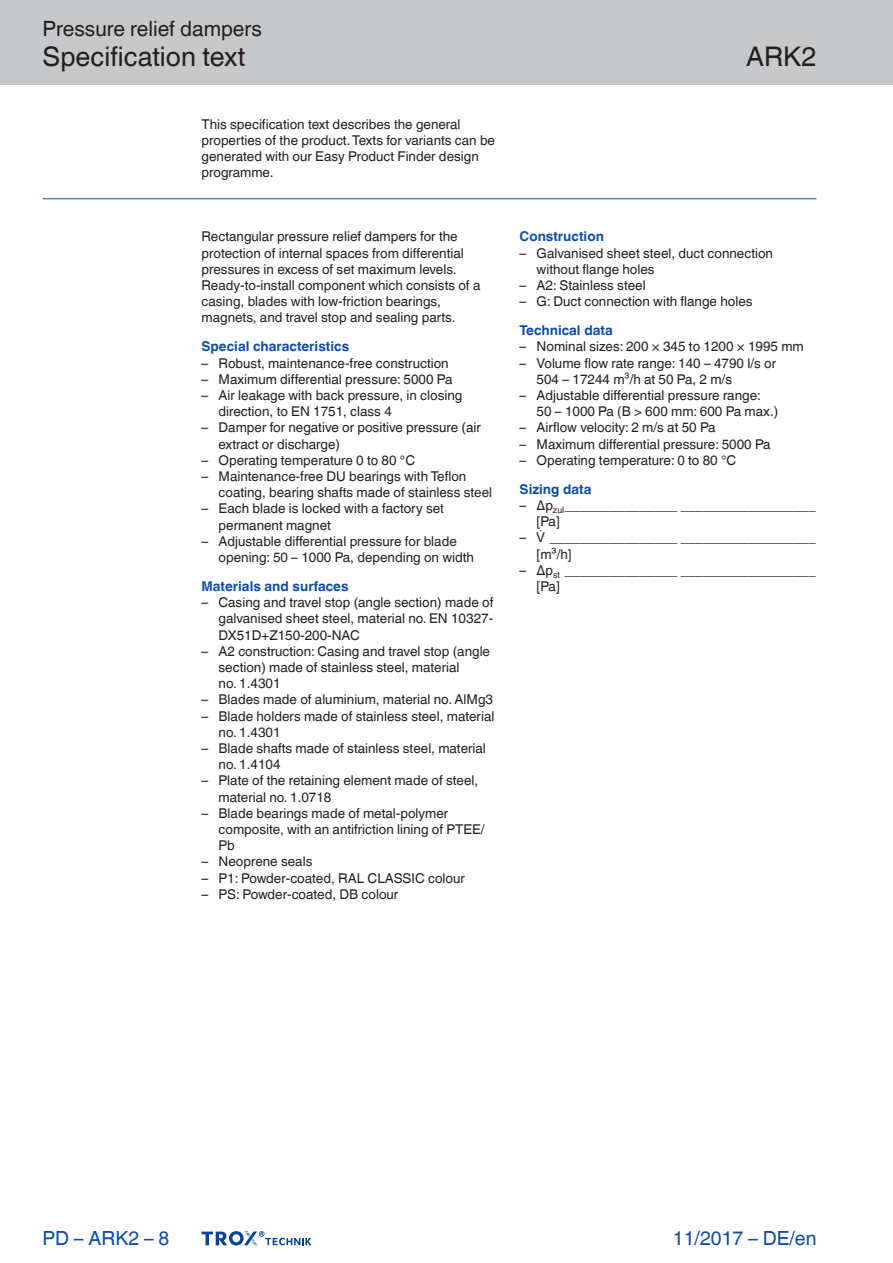
<style>
.page{position:relative;width:893px;height:1263px;background:#fff}
.page>*{position:absolute;margin:0;border:0;box-sizing:border-box;transform-origin:0 0}
.t1{font:27px "TROX Helvetica";color:#231f20}
.t2{font:21px "TROX Helvetica";color:#231f20}
.t3{font:19.5px "TROX Helvetica";color:#0d4da1}
.t4{font:13.5px/16.2px "TROX Helvetica";color:#231f20}
.t5{font:700 13.5px "TROX Helvetica";color:#0d4da1}
</style>
<div class="page">
<div style="left:0;top:0;width:893px;height:85px;background:#c7c8ca"></div>
<hr style="left:43px;top:198px;width:773px;height:1px;background:#0d4da1">
<svg style="left:202px;top:1231px;width:110px;height:15px"></svg>
<h2 class="t2" style="left:43px;top:17px;width:221px">Pressure relief dampers</h2>
<h1 class="t1" style="left:43px;top:41px;width:204px">Specification text</h1>
<p class="t4" style="left:202px;top:116px;width:295px">This specification text describes the general properties of the product. Texts for variants can be generated with our Easy Product Finder design programme.</p>
<p class="t4" style="left:202px;top:229px;width:280px">Rectangular pressure relief dampers for the protection of internal spaces from differential pressures in excess of set maximum levels.<br>Ready-to-install component which consists of a casing, blades with low-friction bearings, magnets, and travel stop and sealing parts.</p>
<p class="t5" style="left:202px;top:339px;width:149px">Special characteristics</p>
<p class="t4" style="left:202px;top:355px;width:249px">– Robust, maintenance-free construction</p>
<p class="t4" style="left:202px;top:371px;width:253px">– Maximum differential pressure: 5000 Pa</p>
<p class="t4" style="left:219px;top:387px;width:245px;text-indent:-17px">– Air leakage with back pressure, in closing direction, to EN 1751, class 4</p>
<p class="t4" style="left:219px;top:420px;width:264px;text-indent:-17px">– Damper for negative or positive pressure (air extract or discharge)</p>
<p class="t4" style="left:202px;top:452px;width:215px">– Operating temperature 0 to 80 °C</p>
<p class="t4" style="left:219px;top:468px;width:275px;text-indent:-17px">– Maintenance-free DU bearings with Teflon coating, bearing shafts made of stainless steel</p>
<p class="t4" style="left:219px;top:501px;width:227px;text-indent:-17px">– Each blade is locked with a factory set permanent magnet</p>
<p class="t4" style="left:219px;top:533px;width:257px;text-indent:-17px">– Adjustable differential pressure for blade opening: 50 – 1000 Pa, depending on width</p>
<p class="t5" style="left:202px;top:578px;width:148px">Materials and surfaces</p>
<p class="t4" style="left:219px;top:594px;width:276px;text-align:justify;text-indent:-17px">– Casing and travel stop (angle section) made of galvanised sheet steel, material no. EN 10327- DX51D+Z150-200-NAC</p>
<p class="t4" style="left:219px;top:643px;width:273px;text-indent:-17px">– A2 construction: Casing and travel stop (angle section) made of stainless steel, material<br>no. 1.4301</p>
<p class="t4" style="left:202px;top:692px;width:293px">– Blades made of aluminium, material no. AlMg3</p>
<p class="t4" style="left:219px;top:708px;width:277px;text-indent:-17px">– Blade holders made of stainless steel, material no. 1.4301</p>
<p class="t4" style="left:219px;top:740px;width:269px;text-indent:-17px">– Blade shafts made of stainless steel, material no. 1.4104</p>
<p class="t4" style="left:219px;top:773px;width:261px;text-indent:-17px">– Plate of the retaining element made of steel, material no. 1.0718</p>
<p class="t4" style="left:219px;top:805px;width:268px;text-indent:-17px">– Blade bearings made of metal-polymer composite, with an antifriction lining of PTEE/<br>Pb</p>
<p class="t4" style="left:202px;top:854px;width:112px">– Neoprene seals</p>
<p class="t4" style="left:202px;top:870px;width:265px">– P1: Powder-coated, RAL CLASSIC colour</p>
<p class="t4" style="left:202px;top:886px;width:198px">– PS: Powder-coated, DB colour</p>
<h1 class="t1" style="left:746px;top:41px;width:72px">ARK2</h1>
<p class="t5" style="left:520px;top:229px;width:86px">Construction</p>
<p class="t4" style="left:537px;top:245px;width:238px;text-indent:-17px">– Galvanised sheet steel, duct connection without flange holes</p>
<p class="t4" style="left:520px;top:277px;width:128px">– A2: Stainless steel</p>
<p class="t4" style="left:520px;top:293px;width:234px">– G: Duct connection with flange holes</p>
<p class="t5" style="left:520px;top:323px;width:95px">Technical data</p>
<p class="t4" style="left:520px;top:339px;width:286px">– Nominal sizes: 200 × 345 to 1200 × 1995 mm</p>
<p class="t4" style="left:537px;top:355px;width:241px;text-indent:-17px">– Volume flow rate range: 140 – 4790 l/s or<br>504 – 17244 m³/h at 50 Pa, 2 m/s</p>
<p class="t4" style="left:537px;top:387px;width:243px;text-indent:-17px">– Adjustable differential pressure range:<br>50 – 1000 Pa (B &gt; 600 mm: 600 Pa max.)</p>
<p class="t4" style="left:520px;top:420px;width:198px">– Airflow velocity: 2 m/s at 50 Pa</p>
<p class="t4" style="left:520px;top:436px;width:253px">– Maximum differential pressure: 5000 Pa</p>
<p class="t4" style="left:520px;top:452px;width:218px">– Operating temperature: 0 to 80 °C</p>
<p class="t5" style="left:520px;top:481px;width:73px">Sizing data</p>
<p class="t4" style="left:537px;top:497px;width:281px;text-indent:-17px">– Δp<sub>zul</sub>_______________ __________________ [Pa]</p>
<p class="t4" style="left:537px;top:530px;width:281px;text-indent:-17px">– _________________ __________________ [m³/h]</p>
<p class="t4" style="left:537px;top:562px;width:281px;text-indent:-17px">– Δp<sub>st</sub> _______________ __________________ [Pa]</p>
<h3 class="t3" style="left:43px;top:1227px;width:128px">PD – ARK2 – 8</h3>
<h3 class="t3" style="left:673px;top:1227px;width:145px">11/2017 – DE/en</h3>
</div>
